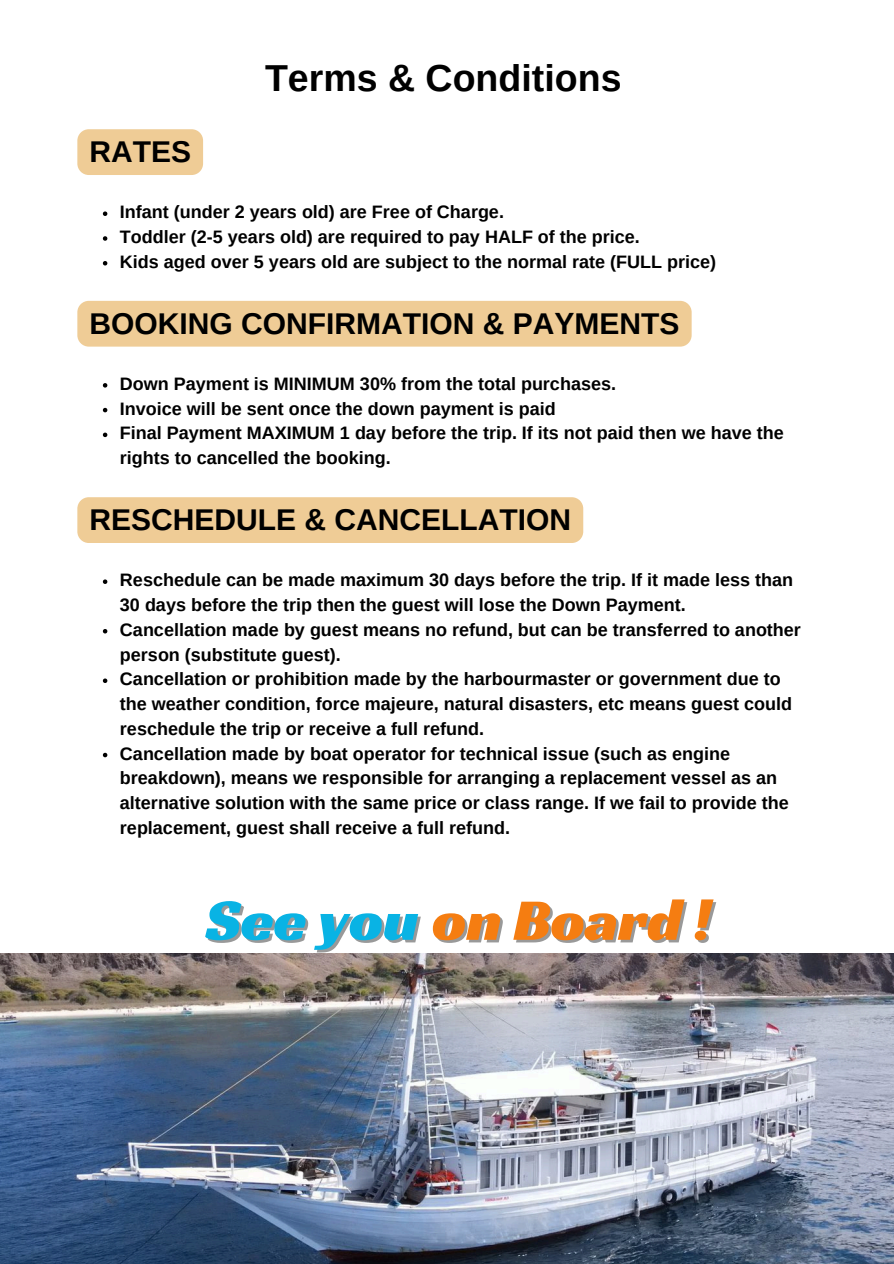
<style>
.page{position:relative;width:894px;height:1264px;background:#fff}
.page>*{position:absolute;margin:0;border:0;box-sizing:border-box;transform-origin:0 0}
.t1{font:60px "Racing Sans One";color:#f57d11}
.t2{font:700 37.5px "Arimo";color:#000}
.t3{font:700 30px "Arimo";color:#000}
.t4{font:700 18px/24.8px "Arimo";color:#000}
.s1{color:#09b3e4}
</style>
<div class="page">
<img style="left:1px;top:953px;width:891px;height:310px">
<div style="left:77px;top:129px;width:126px;height:46px;background:#efcc96;border-radius:11px"></div>
<svg style="left:103px;top:211px;width:4px;height:5px"></svg>
<svg style="left:103px;top:236px;width:4px;height:5px"></svg>
<svg style="left:103px;top:261px;width:4px;height:4px"></svg>
<div style="left:77px;top:301px;width:614px;height:45px;background:#efcc96;border-radius:11px"></div>
<svg style="left:103px;top:383px;width:4px;height:4px"></svg>
<svg style="left:103px;top:408px;width:4px;height:4px"></svg>
<svg style="left:103px;top:432px;width:4px;height:5px"></svg>
<div style="left:77px;top:497px;width:506px;height:46px;background:#efcc96"></div>
<svg style="left:103px;top:579px;width:4px;height:5px"></svg>
<svg style="left:103px;top:629px;width:4px;height:4px"></svg>
<svg style="left:103px;top:678px;width:4px;height:5px"></svg>
<svg style="left:103px;top:752px;width:4px;height:5px"></svg>
<p class="t3" style="left:89px;top:135px;width:103px">RATES</p>
<h3 class="t2" style="left:265px;top:57px;width:358px">Terms &amp; Conditions</h3>
<p class="t4" style="left:120px;top:200px;width:385px">Infant (under 2 years old) are Free of Charge.</p>
<p class="t4" style="left:120px;top:224px;width:521px">Toddler (2-5 years old) are required to pay HALF of the price.</p>
<h3 class="t4" style="left:120px;top:249px;width:597px">Kids aged over 5 years old are subject to the normal rate (FULL price)</h3>
<p class="t3" style="left:89px;top:307px;width:591px">BOOKING CONFIRMATION &amp; PAYMENTS</p>
<p class="t4" style="left:120px;top:371px;width:497px">Down Payment is MINIMUM 30% from the total purchases.</p>
<p class="t4" style="left:120px;top:396px;width:437px">Invoice will be sent once the down payment is paid</p>
<h3 class="t4" style="left:120px;top:421px;width:665px">Final Payment MAXIMUM 1 day before the trip. If its not paid then we have the rights to cancelled the booking.</h3>
<p class="t3" style="left:89px;top:503px;width:483px">RESCHEDULE &amp; CANCELLATION</p>
<p class="t4" style="left:120px;top:567px;width:674px">Reschedule can be made maximum 30 days before the trip. If it made less than<br>30 days before the trip then the guest will lose the Down Payment.</p>
<p class="t4" style="left:120px;top:617px;width:682px">Cancellation made by guest means no refund, but can be transferred to another person (substitute guest).</p>
<p class="t4" style="left:120px;top:666px;width:673px">Cancellation or prohibition made by the harbourmaster or government due to the weather condition, force majeure, natural disasters, etc means guest could reschedule the trip or receive a full refund.</p>
<h1 class="t4" style="left:120px;top:741px;width:670px">Cancellation made by boat operator for technical issue (such as engine breakdown), means we responsible for arranging a replacement vessel as an alternative solution with the same price or class range. If we fail to provide the replacement, guest shall receive a full refund.</h1>
<h1 class="t1" style="left:205px;top:881px;width:507px"><span class="s1">See you</span> on Board !</h1>
</div>
